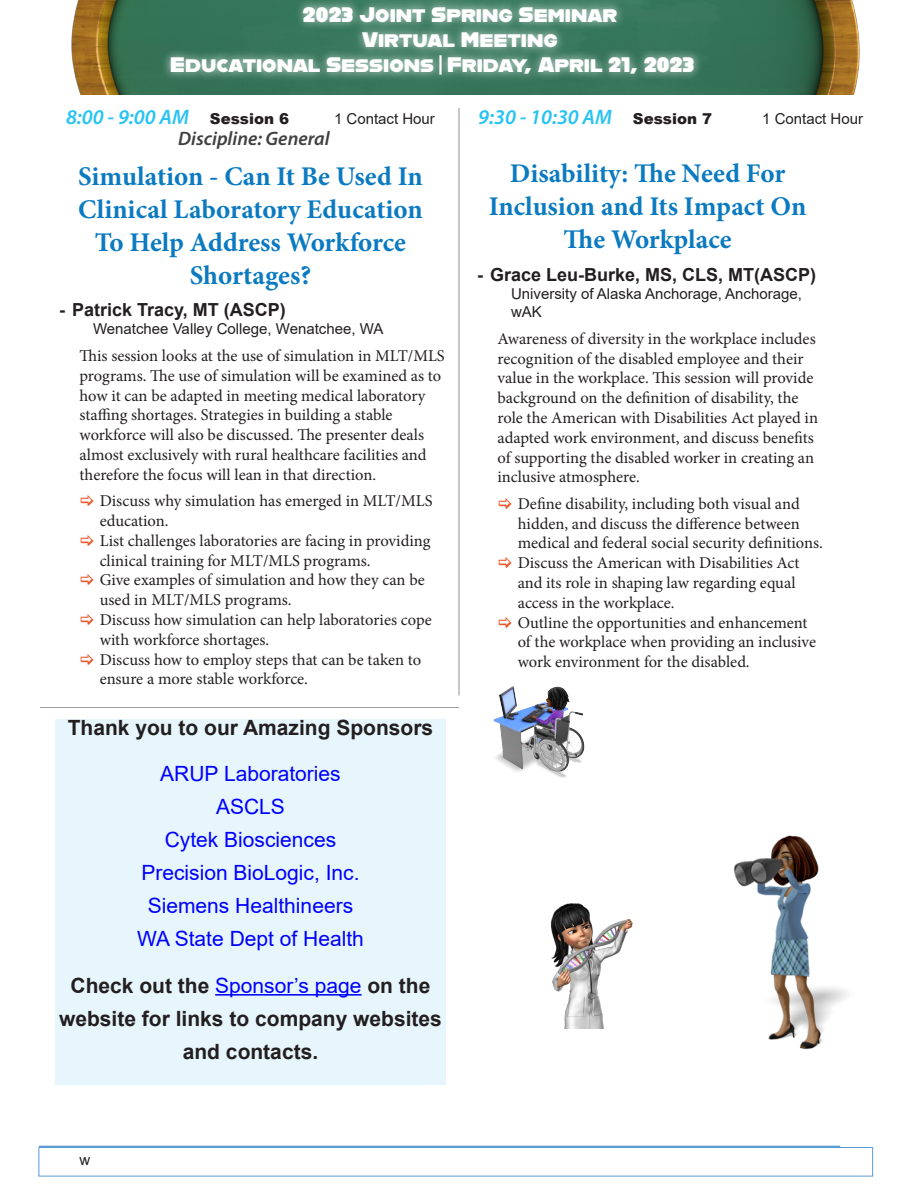
<style>
.page{position:relative;width:918px;height:1188px;background:#fff}
.page>*{position:absolute;margin:0;border:0;box-sizing:border-box;transform-origin:0 0}
.Session_Title{font:700 27px/33px "Minion Pro";color:#0b7ac0;text-align:center}
.Grid_Session{font:700 21px/33px "Arial";color:#231f20;text-align:center}
.Speaker_Title{font:21px "Arial";color:#00f}
.Session_Header{font:21px "Alfarn";color:#fff}
.Time{font:italic 600 21px "Myriad Pro";color:#27c3f3}
.ContactHrs{font:italic 600 21px "Myriad Pro";color:#27c3f3}
.Session_Discp{font:italic 600 19.5px "Myriad Pro";color:#404040}
.t1{font:700 18px "Arial";color:#231f20}
.Body_Text_Indent_2{font:16.5px/19.8px "Minion Pro";color:#231f20}
.Speaker_Title-2{font:15px/18px "Arial";color:#231f20}
.ContactHrs-2{font:15px "Arial";color:#231f20}
.Time-2{font:15px "Arial";color:#231f20}
.s1{font-family:"Impact"}
.s2{font-family:"Arial";font-weight:900;font-style:normal;font-size:15px;color:#231f20}
.s3{font-weight:400;color:#00f}
</style>
<div class="page">
<div style="left:39px;top:1147px;width:834px;height:29px;border:1px solid #5b9bd5"></div>
<hr style="left:39px;top:1146px;width:801px;height:1px;background:#5b9bd5">
<hr style="left:40px;top:706px;width:420px;height:3px;background:#231f20;opacity:.5">
<hr style="left:459px;top:108px;width:1px;height:588px;background:#000">
<img style="left:71px;top:0;width:789px;height:95px">
<div style="left:161px;top:0;width:542px;height:83px;background:#fff;opacity:.75"></div>
<img style="left:551px;top:903px;width:82px;height:126px">
<img style="left:733px;top:835px;width:115px;height:215px">
<div style="left:55px;top:719px;width:391px;height:365px;background:#e6f6fc"></div>
<hr style="left:215px;top:994px;width:147px;height:2px;background:#00f">
<img style="left:493px;top:686px;width:92px;height:92px">
<p class="Session_Header" style="left:303px;top:2px;width:316px">2023 Joint Spring Seminar</p>
<p class="Session_Header" style="left:362px;top:27px;width:198px">Virtual Meeting</p>
<p class="Session_Header" style="left:170px;top:52px;width:526px">Educational Sessions <span class="s1">|</span> Friday, April 21, 2023</p>
<p class="ContactHrs" style="left:66px;top:103px;width:225px">8:00 - 9:00 AM <span class="s2">Session 6</span></p>
<p class="ContactHrs-2" style="left:334px;top:108px;width:102px">1 Contact Hour</p>
<p class="Session_Discp" style="left:178px;top:126px;width:153px">Discipline: General</p>
<p class="Session_Title" style="left:78px;top:159px;width:346px">Simulation - Can It Be Used In<br>Clinical Laboratory Education<br>To Help Address Workforce<br>Shortages?</p>
<p class="t1" style="left:59px;top:297px;width:228px">- Patrick Tracy, MT (ASCP)</p>
<p class="Speaker_Title-2" style="left:93px;top:320px;width:292px">Wenatchee Valley College, Wenatchee, WA</p>
<p class="Body_Text_Indent_2" style="left:80px;top:346px;width:367px">This session looks at the use of simulation in MLT/MLS programs. The use of simulation will be examined as to how it can be adapted in meeting medical laboratory staffing shortages. Strategies in building a stable workforce will also be discussed. The presenter deals almost exclusively with rural healthcare facilities and therefore the focus will lean in that direction.</p>
<p class="Body_Text_Indent_2" style="left:100px;top:491px;width:334px">Discuss why simulation has emerged in MLT/MLS education.</p>
<p class="Body_Text_Indent_2" style="left:100px;top:531px;width:332px">List challenges laboratories are facing in providing clinical training for MLT/MLS programs.</p>
<p class="Body_Text_Indent_2" style="left:100px;top:570px;width:327px">Give examples of simulation and how they can be used in MLT/MLS programs.</p>
<p class="Body_Text_Indent_2" style="left:100px;top:610px;width:334px">Discuss how simulation can help laboratories cope with workforce shortages.</p>
<p class="Body_Text_Indent_2" style="left:100px;top:650px;width:323px">Discuss how to employ steps that can be taken to ensure a more stable workforce.</p>
<p class="Time" style="left:478px;top:103px;width:235px">9:30 - 10:30 AM <span class="s2">Session 7</span></p>
<p class="Time-2" style="left:762px;top:108px;width:102px">1 Contact Hour</p>
<p class="Session_Title" style="left:489px;top:157px;width:319px">Disability: The Need For<br>Inclusion and Its Impact On<br>The Workplace</p>
<p class="t1" style="left:477px;top:262px;width:340px">- Grace Leu-Burke, MS, CLS, MT(ASCP)</p>
<p class="Speaker_Title-2" style="left:511px;top:285px;width:292px">University of Alaska Anchorage, Anchorage, wAK</p>
<p class="Body_Text_Indent_2" style="left:498px;top:329px;width:322px">Awareness of diversity in the workplace includes recognition of the disabled employee and their value in the workplace. This session will provide background on the definition of disability, the role the American with Disabilities Act played in adapted work environment, and discuss benefits of supporting the disabled worker in creating an inclusive atmosphere.</p>
<p class="Body_Text_Indent_2" style="left:518px;top:494px;width:307px">Define disability, including both visual and hidden, and discuss the difference between medical and federal social security definitions.</p>
<p class="Body_Text_Indent_2" style="left:518px;top:553px;width:283px">Discuss the American with Disabilities Act and its role in shaping law regarding equal access in the workplace.</p>
<p class="Body_Text_Indent_2" style="left:518px;top:613px;width:300px">Outline the opportunities and enhancement of the workplace when providing an inclusive work environment for the disabled.</p>
<p class="Grid_Session" style="left:68px;top:711px;width:367px">Thank you to our Amazing Sponsors</p>
<p class="Speaker_Title" style="left:160px;top:759px;width:182px">ARUP Laboratories</p>
<p class="Speaker_Title" style="left:216px;top:792px;width:70px">ASCLS</p>
<p class="Speaker_Title" style="left:165px;top:825px;width:173px">Cytek Biosciences</p>
<p class="Speaker_Title" style="left:141px;top:858px;width:220px">Precision BioLogic, Inc.</p>
<p class="Speaker_Title" style="left:148px;top:891px;width:207px">Siemens Healthineers</p>
<p class="Speaker_Title" style="left:137px;top:924px;width:228px">WA State Dept of Health</p>
<p class="Grid_Session" style="left:59px;top:969px;width:384px">Check out the <span class="s3">Sponsor’s page</span> on the website for links to company websites and contacts.</p>
<p class="Speaker_Title-2" style="left:80px;top:1151px;width:12px">w</p>
</div>
